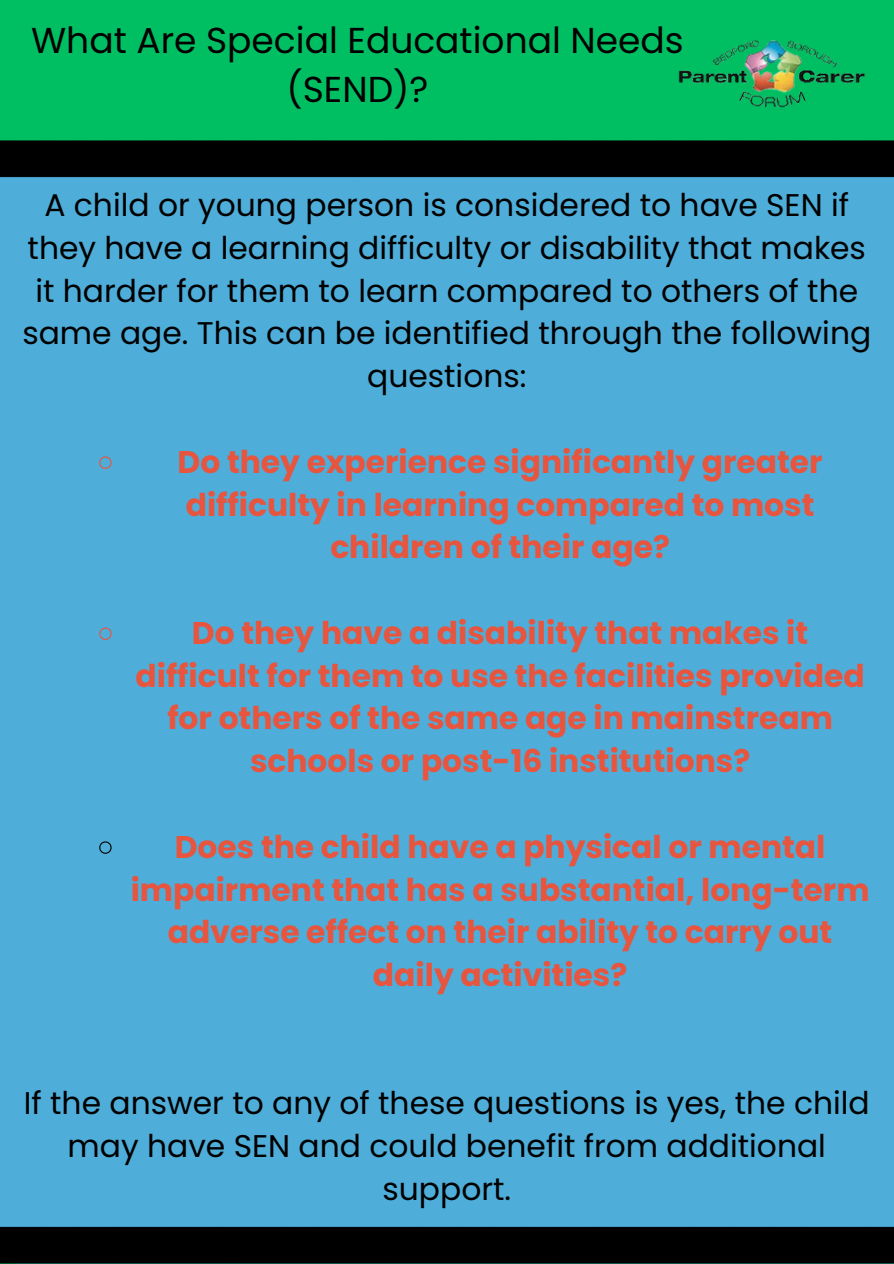
<style>
.page{position:relative;width:894px;height:1264px;background:#fff}
.page>*{position:absolute;margin:0;border:0;box-sizing:border-box;transform-origin:0 0}
.t1{font:36px/49.5px "Poppins";color:#000;text-align:center}
.t2{font:700 31.35px/42.8px "Poppins";color:#e7553f;text-align:center}
.t3{font:31.35px/42.8px "Poppins";color:#000;text-align:center}
</style>
<div class="page">
<div style="left:0;top:0;width:893px;height:1263px;background:#00bf63"></div>
<img style="left:678px;top:40px;width:187px;height:68px">
<div style="left:0;top:140px;width:893px;height:1123px;background:#4eadd9"></div>
<p class="t1" style="left:31px;top:15px;width:654px">What Are Special Educational Needs (SEND)?</p>
<h1 class="t3" style="left:22px;top:184px;width:850px">A child or young person is considered to have SEN if they have a learning difficulty or disability that makes it harder for them to learn compared to others of the same age. This can be identified through the following questions:</h1>
<p class="t2" style="left:178px;top:440px;width:646px">Do they experience significantly greater difficulty in learning compared to most children of their age?</p>
<p class="t2" style="left:135px;top:611px;width:730px">Do they have a disability that makes it difficult for them to use the facilities provided for others of the same age in mainstream schools or post-16 institutions?</p>
<p class="t2" style="left:131px;top:825px;width:740px">Does the child have a physical or mental impairment that has a substantial, long-term adverse effect on their ability to carry out daily activities?</p>
<p class="t3" style="left:24px;top:1081px;width:847px">If the answer to any of these questions is yes, the child may have SEN and could benefit from additional support.</p>
</div>
